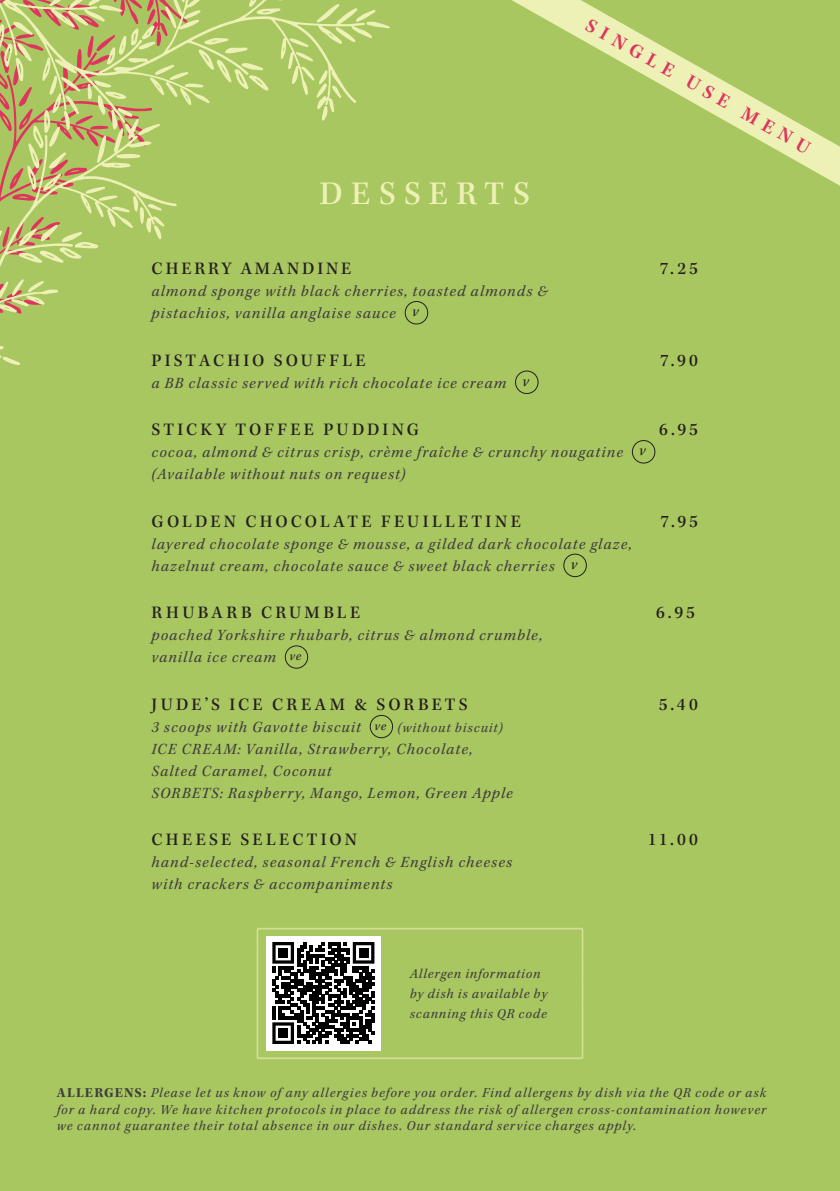
<style>
.page{position:relative;width:840px;height:1191px;background:#fff}
.page>*{position:absolute;margin:0;border:0;box-sizing:border-box;transform-origin:0 0}
.t1{font:500 34px "Kepler Std";letter-spacing:.245em;color:#eef1b6}
.t2{font:600 20px "Kepler Std";color:#de345e}
.ALC_DISH___PRICE{font:500 18px "Kepler Std";letter-spacing:.175em;color:#231f20}
.ALC_DISH___PRICE-2{font:italic 16px/22px "Kepler Std";letter-spacing:.07em;color:#3e3e3f}
.t3{font:italic 15.4px "Kepler Std";color:#231f20}
.ALC_DISH___PRICE-3{font:italic 14px/16.8px "Kepler Std";letter-spacing:.07em;color:#3e3e3f;text-align:justify}
.t4{font:italic 13px "Kepler Std";color:#231f20}
.s1{font-weight:700;font-style:normal}
</style>
<div class="page">
<div style="left:0;top:0;width:839px;height:1191px;background:#a9c760"></div>
<svg style="left:256px;top:927px;width:327px;height:132px"></svg>
<svg style="left:512px;top:0;width:327px;height:185px"></svg>
<svg style="left:3px;top:357px;width:17px;height:8px"></svg>
<svg style="left:0;top:279px;width:45px;height:35px"></svg>
<svg style="left:0;top:346px;width:4px;height:4px"></svg>
<svg style="left:0;top:0;width:389px;height:263px"></svg>
<div style="left:405px;top:301px;width:22px;height:23px;border:1px solid #231f20;border-radius:50%"></div>
<div style="left:515px;top:371px;width:23px;height:23px;border:1px solid #231f20;border-radius:50%"></div>
<div style="left:632px;top:440px;width:22px;height:23px;border:1px solid #231f20;border-radius:50%"></div>
<div style="left:563px;top:554px;width:23px;height:23px;border:1px solid #231f20;border-radius:50%"></div>
<div style="left:285px;top:646px;width:22px;height:22px;border:1px solid #231f20;border-radius:50%"></div>
<div style="left:370px;top:715px;width:22px;height:23px;border:1px solid #231f20;border-radius:50%"></div>
<div style="left:266px;top:935px;width:114px;height:115px;background:#fff"></div>
<svg style="left:272px;top:942px;width:102px;height:102px"></svg>
<div style="left:278px;top:948px;width:10px;height:9px;background:#000"></div>
<div style="left:359px;top:948px;width:9px;height:9px;background:#000"></div>
<div style="left:278px;top:1028px;width:10px;height:9px;background:#000"></div>
<p class="t1" style="left:319px;top:174px;width:212px">DESSERTS</p>
<p class="t2" style="left:592px;top:14px;width:256px;rotate:29deg">SINGLE USE MENU</p>
<p class="ALC_DISH___PRICE" style="left:151px;top:258px;width:201px">CHERRY AMANDINE</p>
<p class="ALC_DISH___PRICE" style="left:659px;top:258px;width:40px">7.25</p>
<p class="ALC_DISH___PRICE-2" style="left:151px;top:281px;width:397px">almond sponge with black cherries, toasted almonds &amp; pistachios, vanilla anglaise sauce</p>
<p class="t3" style="left:412px;top:303px;width:8px">v</p>
<p class="ALC_DISH___PRICE" style="left:151px;top:350px;width:215px">PISTACHIO SOUFFLE</p>
<p class="ALC_DISH___PRICE" style="left:660px;top:350px;width:39px">7.90</p>
<p class="ALC_DISH___PRICE-2" style="left:151px;top:372px;width:356px">a BB classic served with rich chocolate ice cream</p>
<p class="t3" style="left:522px;top:372px;width:8px">v</p>
<p class="ALC_DISH___PRICE" style="left:151px;top:419px;width:269px">STICKY TOFFEE PUDDING</p>
<p class="ALC_DISH___PRICE" style="left:658px;top:419px;width:40px">6.95</p>
<p class="ALC_DISH___PRICE-2" style="left:151px;top:442px;width:473px">cocoa, almond &amp; citrus crisp, crème fraîche &amp; crunchy nougatine</p>
<p class="t3" style="left:639px;top:442px;width:8px">v</p>
<p class="ALC_DISH___PRICE-2" style="left:151px;top:464px;width:255px">(Available without nuts on request)</p>
<p class="ALC_DISH___PRICE" style="left:151px;top:511px;width:370px">GOLDEN CHOCOLATE FEUILLETINE</p>
<p class="ALC_DISH___PRICE" style="left:660px;top:511px;width:39px">7.95</p>
<p class="ALC_DISH___PRICE-2" style="left:151px;top:533px;width:481px">layered chocolate sponge &amp; mousse, a gilded dark chocolate glaze, hazelnut cream, chocolate sauce &amp; sweet black cherries</p>
<p class="t3" style="left:570px;top:555px;width:8px">v</p>
<p class="ALC_DISH___PRICE" style="left:151px;top:602px;width:210px">RHUBARB CRUMBLE</p>
<p class="ALC_DISH___PRICE" style="left:655px;top:602px;width:40px">6.95</p>
<p class="ALC_DISH___PRICE-2" style="left:151px;top:625px;width:392px">poached Yorkshire rhubarb, citrus &amp; almond crumble, vanilla ice cream</p>
<p class="t4" style="left:289px;top:648px;width:13px">ve</p>
<p class="ALC_DISH___PRICE" style="left:151px;top:694px;width:317px">JUDE’S ICE CREAM &amp; SORBETS</p>
<p class="ALC_DISH___PRICE" style="left:658px;top:694px;width:41px">5.40</p>
<p class="ALC_DISH___PRICE-2" style="left:151px;top:716px;width:211px">3 scoops with Gavotte biscuit</p>
<p class="t4" style="left:374px;top:718px;width:13px">ve</p>
<p class="ALC_DISH___PRICE-3" style="left:397px;top:719px;width:106px">(without biscuit)</p>
<p class="ALC_DISH___PRICE-2" style="left:151px;top:738px;width:363px">ICE CREAM: Vanilla, Strawberry, Chocolate,<br>Salted Caramel, Coconut<br>SORBETS: Raspberry, Mango, Lemon, Green Apple</p>
<p class="ALC_DISH___PRICE" style="left:151px;top:829px;width:206px">CHEESE SELECTION</p>
<p class="ALC_DISH___PRICE" style="left:647px;top:829px;width:52px">11.00</p>
<p class="ALC_DISH___PRICE-2" style="left:151px;top:852px;width:362px">hand-selected, seasonal French &amp; English cheeses with crackers &amp; accompaniments</p>
<p class="ALC_DISH___PRICE-3" style="left:409px;top:964px;width:139px;line-height:20px;text-align:left">Allergen information by dish is available by scanning this QR code</p>
<p class="ALC_DISH___PRICE-3" style="left:57px;top:1084px;width:710px"><span class="s1">ALLERGENS:</span> Please let us know of any allergies before you order. Find allergens by dish via the QR code or ask for a hard copy. We have kitchen protocols in place to address the risk of allergen cross-contamination however we cannot guarantee their total absence in our dishes. Our standard service charges apply.</p>
</div>
